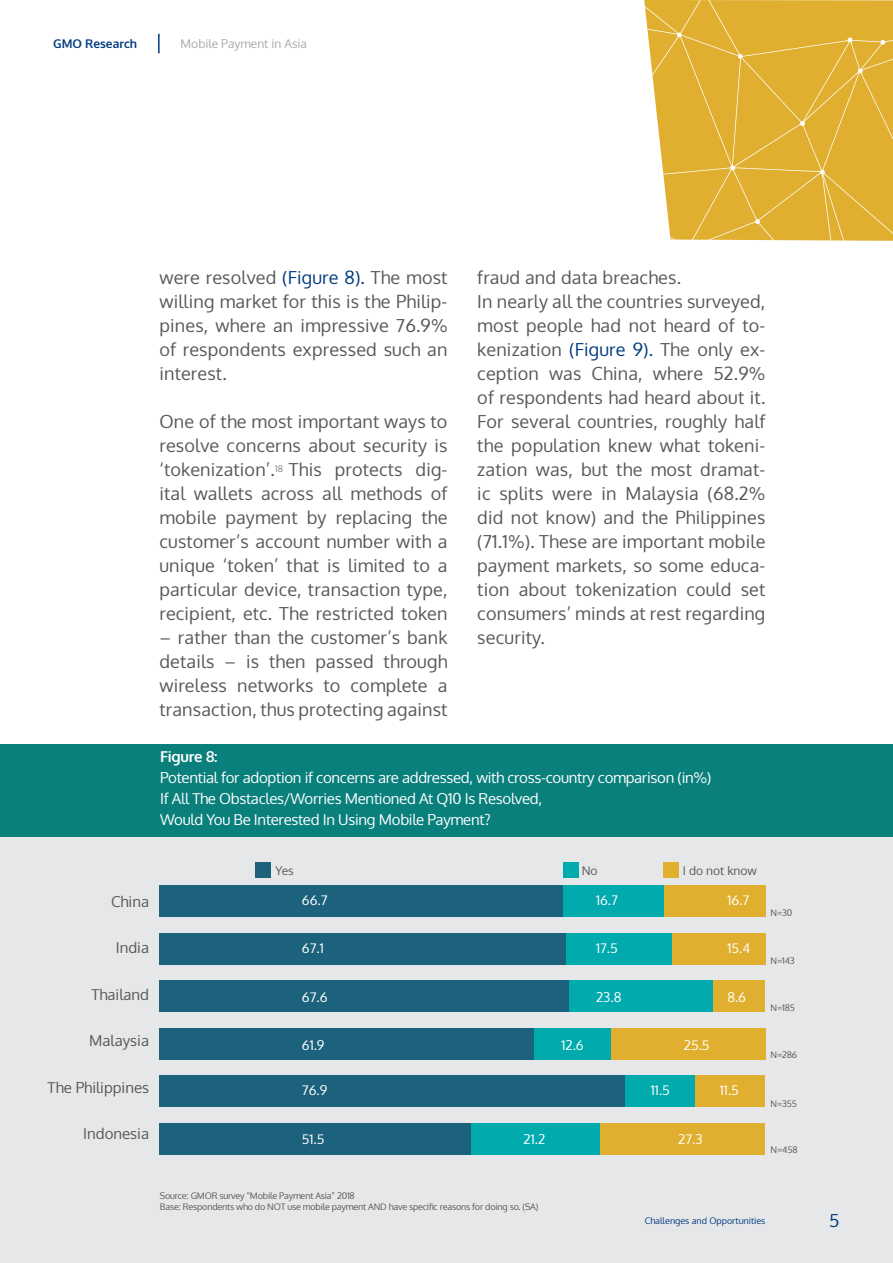
<style>
.page{position:relative;width:893px;height:1263px;background:#fff}
.page>*{position:absolute;margin:0;border:0;box-sizing:border-box;transform-origin:0 0}
.BODY_TEXT{font:18px/24px "Oxygen";letter-spacing:.01em;color:#57585a;text-align:justify}
.t1{font:18px "Oxygen";color:#013b7f}
.BODY_TEXT-2{font:15px "Oxygen";letter-spacing:-.02em;color:#fff}
.BODY_TEXT-3{font:15px "Oxygen";color:#57585a}
.BODY_TEXT-4{font:700 15px "Oxygen";letter-spacing:-.02em;color:#fff}
.BODY_TEXT-5{font:13.35px "Oxygen";color:#fff}
.t2{font:12px "Oxygen";color:#a8a9ad}
.BODY_TEXT-6{font:12px "Oxygen";color:#57585a}
.t3{font:700 12px "Oxygen";color:#013b7f}
.BODY_TEXT-7{font:9px "Oxygen";letter-spacing:-.02em;color:#57585a}
.t4{font:9px "Oxygen";color:#013b7f}
.s1{color:#013b7f}
</style>
<div class="page">
<svg style="left:158px;top:34px;width:2px;height:19px"></svg>
<div style="left:0;top:804px;width:893px;height:459px;background:#e6e7e9"></div>
<svg style="left:644px;top:0;width:249px;height:241px;background:#e3b641"></svg>
<div style="left:255px;top:863px;width:15px;height:15px;background:#1d627c"></div>
<div style="left:563px;top:863px;width:15px;height:15px;background:#00aaad"></div>
<div style="left:663px;top:863px;width:15px;height:15px;background:#e1af2f"></div>
<div style="left:159px;top:933px;width:407px;height:31px;background:#1d627c"></div>
<div style="left:566px;top:933px;width:106px;height:31px;background:#00aaad"></div>
<div style="left:672px;top:933px;width:93px;height:31px;background:#e1af2f"></div>
<div style="left:625px;top:1075px;width:70px;height:31px;background:#00aaad"></div>
<div style="left:159px;top:1075px;width:466px;height:31px;background:#1d627c"></div>
<div style="left:695px;top:1075px;width:70px;height:31px;background:#e1af2f"></div>
<div style="left:159px;top:1123px;width:312px;height:31px;background:#1d627c"></div>
<div style="left:471px;top:1123px;width:129px;height:31px;background:#00aaad"></div>
<div style="left:600px;top:1123px;width:165px;height:31px;background:#e1af2f"></div>
<div style="left:159px;top:980px;width:410px;height:32px;background:#1d627c"></div>
<div style="left:569px;top:980px;width:144px;height:32px;background:#00aaad"></div>
<div style="left:713px;top:980px;width:52px;height:32px;background:#e1af2f"></div>
<div style="left:159px;top:1028px;width:376px;height:31px;background:#1d627c"></div>
<div style="left:535px;top:1028px;width:76px;height:31px;background:#00aaad"></div>
<div style="left:611px;top:1028px;width:154px;height:31px;background:#e1af2f"></div>
<div style="left:159px;top:885px;width:405px;height:32px;background:#1d627c"></div>
<div style="left:564px;top:885px;width:101px;height:32px;background:#00aaad"></div>
<div style="left:664px;top:885px;width:101px;height:32px;background:#e1af2f"></div>
<div style="left:0;top:744px;width:893px;height:93px;background:#0a807c"></div>
<p class="t3" style="left:53px;top:36px;width:86px">GMO Research</p>
<p class="t2" style="left:181px;top:35px;width:128px">Mobile Payment in Asia</p>
<p class="BODY_TEXT" style="left:159px;top:266px;width:290px">were resolved <span class="s1">(Figure 8).</span> The most willing market for this is the Philip&shy;pines, where an impressive 76.9% of respondents expressed such an interest.</p>
<p class="BODY_TEXT" style="left:159px;top:410px;width:290px">One of the most important ways to resolve concerns about security is ‘tokenization’.<sup>18</sup> This protects dig&shy;ital wallets across all methods of mobile payment by replacing the customer’s account number with a unique ‘token’ that is limited to a particular device, transaction type, recipient, etc. The restricted token</p>
<p class="BODY_TEXT" style="left:159px;top:626px;width:290px">– rather than the customer’s bank details – is then passed through wireless networks to complete a transaction, thus protecting against</p>
<p class="BODY_TEXT" style="left:477px;top:266px;width:205px">fraud and data breaches.</p>
<p class="BODY_TEXT" style="left:477px;top:290px;width:290px">In nearly all the countries surveyed, most people had not heard of to&shy;kenization <span class="s1">(Figure 9).</span> The only ex&shy;ception was China, where 52.9% of respondents had heard about it.<br>For several countries, roughly half the population knew what tokeni&shy;zation was, but the most dramat&shy;ic splits were in Malaysia (68.2% did not know) and the Philippines (71.1%). These are important mobile payment markets, so some educa&shy;tion about tokenization could set consumers’ minds at rest regarding security.</p>
<p class="BODY_TEXT-4" style="left:160px;top:747px;width:59px">Figure 8:</p>
<p class="BODY_TEXT-2" style="left:160px;top:767px;width:553px">Potential for adoption if concerns are addressed, with cross-country comparison (in%)</p>
<p class="BODY_TEXT-2" style="left:160px;top:788px;width:383px">If All The Obstacles/Worries Mentioned At Q10 Is Resolved,</p>
<p class="BODY_TEXT-2" style="left:160px;top:809px;width:332px">Would You Be Interested In Using Mobile Payment?</p>
<p class="BODY_TEXT-3" style="left:111px;top:891px;width:40px">China</p>
<p class="BODY_TEXT-3" style="left:116px;top:938px;width:35px">India</p>
<p class="BODY_TEXT-3" style="left:91px;top:984px;width:59px">Thailand</p>
<p class="BODY_TEXT-3" style="left:89px;top:1031px;width:61px">Malaysia</p>
<p class="BODY_TEXT-3" style="left:48px;top:1077px;width:103px">The Philippines</p>
<p class="BODY_TEXT-3" style="left:83px;top:1124px;width:67px">Indonesia</p>
<p class="BODY_TEXT-6" style="left:276px;top:862px;width:20px">Yes</p>
<p class="BODY_TEXT-6" style="left:582px;top:863px;width:17px">No</p>
<p class="BODY_TEXT-6" style="left:683px;top:863px;width:75px">I do not know</p>
<p class="BODY_TEXT-5" style="left:302px;top:891px;width:27px">66.7</p>
<p class="BODY_TEXT-5" style="left:596px;top:891px;width:23px">16.7</p>
<p class="BODY_TEXT-5" style="left:727px;top:891px;width:23px">16.7</p>
<p class="BODY_TEXT-5" style="left:302px;top:939px;width:23px">67.1</p>
<p class="BODY_TEXT-5" style="left:596px;top:939px;width:23px">17.5</p>
<p class="BODY_TEXT-5" style="left:727px;top:939px;width:24px">15.4</p>
<p class="BODY_TEXT-5" style="left:302px;top:988px;width:27px">67.6</p>
<p class="BODY_TEXT-5" style="left:596px;top:988px;width:27px">23.8</p>
<p class="BODY_TEXT-5" style="left:727px;top:988px;width:20px">8.6</p>
<p class="BODY_TEXT-5" style="left:302px;top:1036px;width:24px">61.9</p>
<p class="BODY_TEXT-5" style="left:561px;top:1036px;width:24px">12.6</p>
<p class="BODY_TEXT-5" style="left:684px;top:1036px;width:27px">25.5</p>
<p class="BODY_TEXT-5" style="left:302px;top:1081px;width:27px">76.9</p>
<p class="BODY_TEXT-5" style="left:651px;top:1081px;width:21px">11.5</p>
<p class="BODY_TEXT-5" style="left:720px;top:1081px;width:21px">11.5</p>
<p class="BODY_TEXT-5" style="left:302px;top:1129px;width:24px">51.5</p>
<p class="BODY_TEXT-5" style="left:524px;top:1129px;width:23px">21.2</p>
<p class="BODY_TEXT-5" style="left:678px;top:1129px;width:26px">27.3</p>
<p class="BODY_TEXT-7" style="left:770px;top:907px;width:23px">N=30</p>
<p class="BODY_TEXT-7" style="left:770px;top:955px;width:26px">N=143</p>
<p class="BODY_TEXT-7" style="left:770px;top:1001px;width:26px">N=185</p>
<p class="BODY_TEXT-7" style="left:770px;top:1048px;width:28px">N=286</p>
<p class="BODY_TEXT-7" style="left:770px;top:1098px;width:28px">N=355</p>
<p class="BODY_TEXT-7" style="left:770px;top:1144px;width:29px">N=458</p>
<p class="BODY_TEXT-7" style="left:160px;top:1189px;width:196px">Source: GMOR survey “Mobile Payment Asia” 2018</p>
<p class="BODY_TEXT-7" style="left:160px;top:1200px;width:380px">Base: Respondents who do NOT use mobile payment AND have specific reasons for doing so. (SA)</p>
<p class="t4" style="left:645px;top:1214px;width:122px">Challenges and Opportunities</p>
<p class="t1" style="left:829px;top:1208px;width:12px">5</p>
</div>
